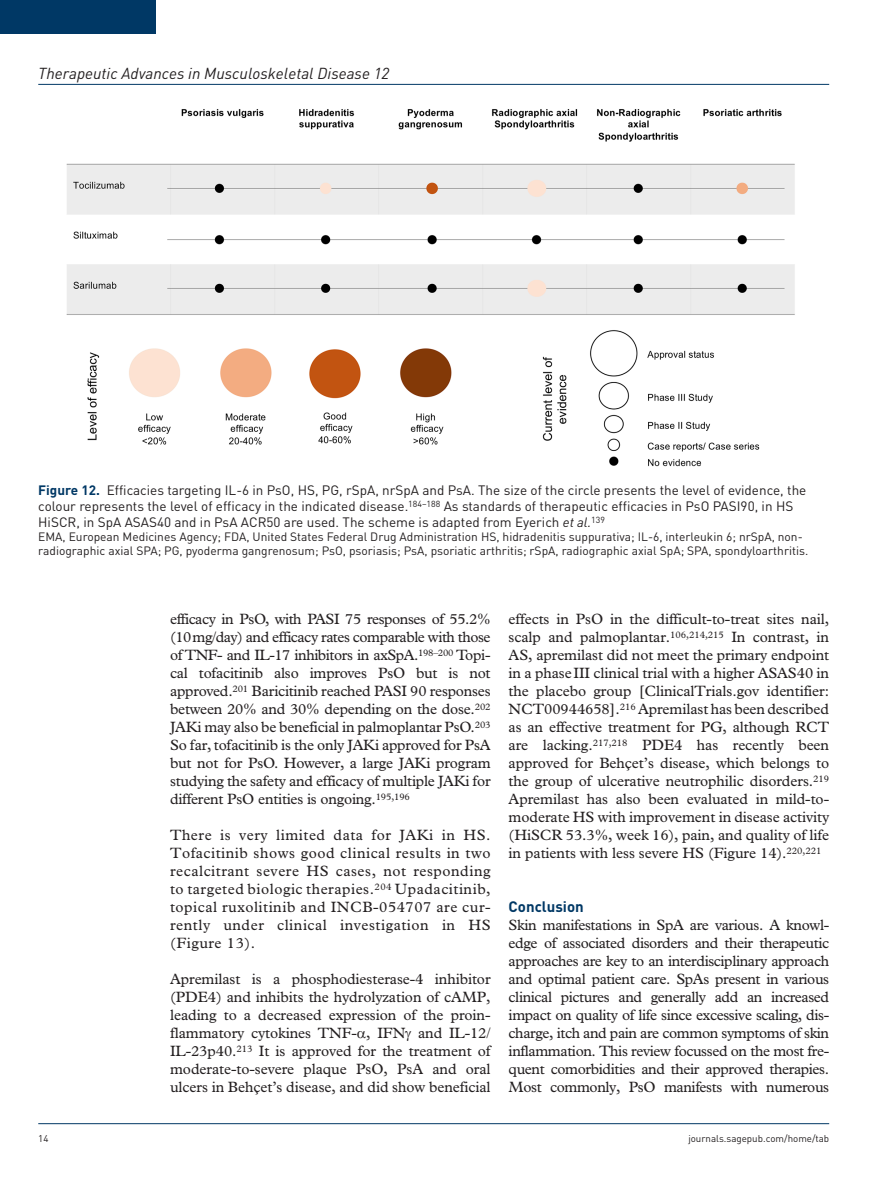
<style>
.page{position:relative;width:893px;height:1191px;background:#fff}
.page>*{position:absolute;margin:0;border:0;box-sizing:border-box;transform-origin:0 0}
.t1{font:italic 15.75px "DIN";color:#231f20}
.t2{font:15px/18px "Plantin Std";letter-spacing:-.005em;color:#231f20;text-align:justify}
.t3{font:700 15px "DIN";color:#003865}
.t4{font:13.5px/15.8px "DIN";color:#231f20}
.t5{font:12px/14.2px "DIN";color:#231f20}
.t6{font:9.75px "DIN";color:#231f20}
.s1{font-weight:700;color:#003865}
.s2{font-style:italic}
</style>
<div class="page">
<hr style="left:38px;top:84px;width:791px;height:1px;background:#003865">
<hr style="left:38px;top:1123px;width:791px;height:1px;background:#003865">
<div style="left:0;top:0;width:155px;height:34px;background:#003865"></div>
<img style="left:66px;top:109px;width:729px;height:358px">
<p class="t1" style="left:38px;top:63px;width:353px">Therapeutic Advances in Musculoskeletal Disease 12</p>
<p class="t4" style="left:38px;top:482px;width:770px"><span class="s1">Figure 12.</span> Efficacies targeting IL-6 in PsO, HS, PG, rSpA, nrSpA and PsA. The size of the circle presents the level of evidence, the colour represents the level of efficacy in the indicated disease.<sup>184–188</sup> As standards of therapeutic efficacies in PsO PASI90, in HS<br>HiSCR, in SpA ASAS40 and in PsA ACR50 are used. The scheme is adapted from Eyerich <span class="s2">et al.</span><sup>139</sup></p>
<p class="t5" style="left:38px;top:529px;width:772px">EMA, European Medicines Agency; FDA, United States Federal Drug Administration HS, hidradenitis suppurativa; IL-6, interleukin 6; nrSpA, non&shy;radiographic axial SPA; PG, pyoderma gangrenosum; PsO, psoriasis; PsA, psoriatic arthritis; rSpA, radiographic axial SpA; SPA, spondyloarthritis.</p>
<p class="t2" style="left:170px;top:610px;width:322px">efficacy in PsO, with PASI 75 responses of 55.2% (10mg/day) and efficacy rates comparable with those of TNF- and IL-17 inhibitors in axSpA.<sup>198–200</sup> Topi&shy;cal tofacitinib also improves PsO but is not approved.<sup>201</sup> Baricitinib reached PASI 90 responses between 20% and 30% depending on the dose.<sup>202<br></sup>JAKi may also be beneficial in palmoplantar PsO.<sup>203<br></sup>So far, tofacitinib is the only JAKi approved for PsA but not for PsO. However, a large JAKi program studying the safety and efficacy of multiple JAKi for different PsO entities is ongoing.<sup>195,196</sup></p>
<p class="t2" style="left:170px;top:826px;width:322px">There is very limited data for JAKi in HS.<br>Tofacitinib shows good clinical results in two recalcitrant severe HS cases, not responding to targeted biologic therapies.<sup>204</sup> Upadacitinib, topical ruxolitinib and INCB-054707 are cur&shy;rently under clinical investigation in HS (Figure 13).</p>
<p class="t2" style="left:170px;top:970px;width:322px">Apremilast is a phosphodiesterase-4 inhibitor (PDE4) and inhibits the hydrolyzation of cAMP, leading to a decreased expression of the proin&shy;flammatory cytokines TNF- , IFN and IL-12/ IL-23p40.<sup>213</sup> It is approved for the treatment of moderate-to-severe plaque PsO, PsA and oral ulcers in Behçet’s disease, and did show beneficial</p>
<p class="t2" style="left:509px;top:610px;width:322px">effects in PsO in the difficult-to-treat sites nail, scalp and palmoplantar.<sup>106,214,215</sup> In contrast, in AS, apremilast did not meet the primary endpoint in a phaseIII clinical trial with a higher ASAS40 in the placebo group [ClinicalTrials.gov identifier:<br>NCT00944658].<sup>216</sup> Apremilast has been described as an effective treatment for PG, although RCT are lacking.<sup>217,218</sup> PDE4 has recently been approved for Behçet’s disease, which belongs to the group of ulcerative neutrophilic disorders.<sup>219<br></sup>Apremilast has also been evaluated in mild-to&shy;moderate HS with improvement in disease activity (HiSCR 53.3%, week 16), pain, and quality of life in patients with less severe HS (Figure 14).<sup>220,221</sup></p>
<p class="t3" style="left:509px;top:897px;width:77px">Conclusion</p>
<p class="t2" style="left:509px;top:916px;width:322px">Skin manifestations in SpA are various. A knowl&shy;edge of associated disorders and their therapeutic approaches are key to an interdisciplinary approach and optimal patient care. SpAs present in various clinical pictures and generally add an increased impact on quality of life since excessive scaling, dis&shy;charge, itch and pain are common symptoms of skin inflammation. This review focussed on the most fre&shy;quent comorbidities and their approved therapies.<br>Most commonly, PsO manifests with numerous</p>
<p class="t6" style="left:38px;top:1132px;width:12px">14</p>
<p class="t6" style="left:688px;top:1132px;width:142px">journals.sagepub.com/home/tab</p>
</div>
